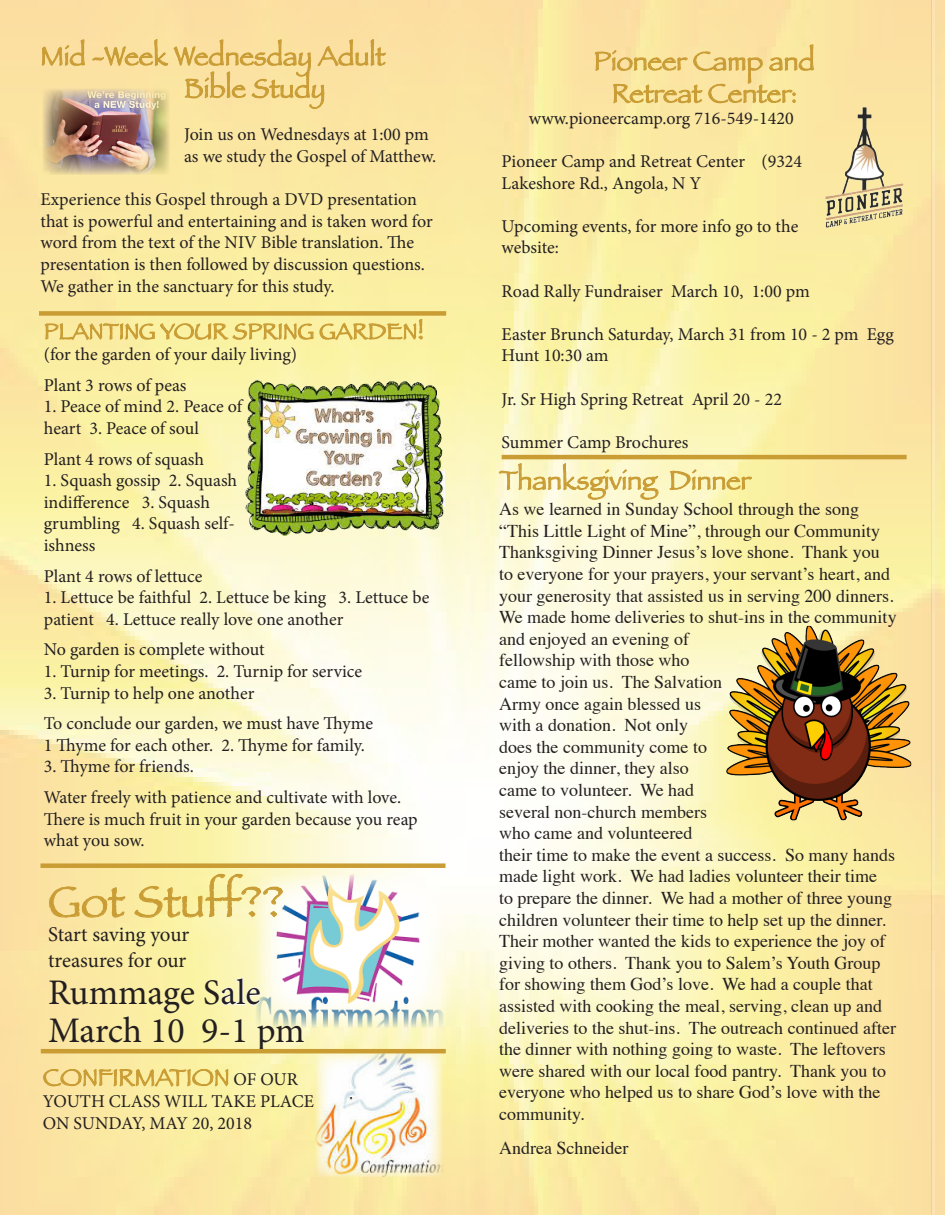
<style>
.page{position:relative;width:945px;height:1215px;background:#fff}
.page>*{position:absolute;margin:0;border:0;box-sizing:border-box;transform-origin:0 0}
.t1{font:45px "Papyrus";color:#c99c34}
.t2{font:36px "Minion Pro";letter-spacing:-.005em;color:#231f20}
.t3{font:27px "Papyrus";color:#c99c34}
.t4{font:24px "Papyrus";color:#c99c34}
.t5{font:22.5px "Papyrus";color:#c99c34}
.t6{font:21px "Minion Pro";letter-spacing:-.005em;color:#231f20}
.t7{font:18px/21.6px "Minion Pro";letter-spacing:-.005em;color:#231f20}
.t8{font:18px/21.6px "Times";color:#231f20}
.s1{font-size:27px}
.s2{font-family:"Minion Pro";font-size:18px;color:#231f20}
.s3{font-family:"Minion Pro";font-size:22.5px}
</style>
<div class="page">
<img style="left:0;top:0;width:945px;height:1215px">
<svg style="left:594px;top:34px;width:220px;height:112px"></svg>
<div style="left:40px;top:863px;width:406px;height:5px;background:#c99c34"></div>
<svg style="left:42px;top:29px;width:43px;height:37px"></svg>
<svg style="left:92px;top:39px;width:294px;height:102px"></svg>
<img style="left:821px;top:103px;width:91px;height:130px">
<hr style="left:502px;top:455px;width:405px;height:4px;background:#c99c34">
<div style="left:39px;top:311px;width:407px;height:5px;background:#c99c34"></div>
<img style="left:43px;top:89px;width:127px;height:86px">
<svg style="left:43px;top:1065px;width:186px;height:29px"></svg>
<svg style="left:44px;top:299px;width:379px;height:63px"></svg>
<img style="left:243px;top:380px;width:202px;height:155px">
<svg style="left:499px;top:453px;width:160px;height:47px"></svg>
<svg style="left:669px;top:453px;width:83px;height:44px"></svg>
<img style="left:726px;top:626px;width:185px;height:194px">
<img style="left:316px;top:1053px;width:127px;height:124px">
<img style="left:256px;top:874px;width:190px;height:154px">
<svg style="left:49px;top:886px;width:77px;height:66px"></svg>
<svg style="left:134px;top:873px;width:149px;height:94px"></svg>
<svg style="left:220px;top:976px;width:42px;height:30px"></svg>
<hr style="left:41px;top:1049px;width:405px;height:4px;background:#c99c34">
<p class="t3" style="left:40px;top:40px;width:346px">Mid -Week Wednesday Adult</p>
<p class="t3" style="left:184px;top:72px;width:143px">Bible Study</p>
<p class="t7" style="left:184px;top:124px;width:254px">Join us on Wednesdays at 1:00 pm as we study the Gospel of Matthew.</p>
<p class="t7" style="left:40px;top:189px;width:394px">Experience this Gospel through a DVD presentation that is powerful and entertaining and is taken word for word from the text of the NIV Bible translation. The presentation is then followed by discussion questions.<br>We gather in the sanctuary for this study.</p>
<p class="t5" style="left:44px;top:318px;width:382px">PLANTING YOUR SPRING GARDEN<span class="s1">!</span></p>
<p class="t7" style="left:44px;top:344px;width:255px">(for the garden of your daily living)</p>
<p class="t7" style="left:44px;top:374px;width:144px">Plant 3 rows of peas</p>
<p class="t7" style="left:44px;top:396px;width:200px">1. Peace of mind 2. Peace of heart 3. Peace of soul</p>
<p class="t7" style="left:44px;top:448px;width:162px">Plant 4 rows of squash</p>
<p class="t7" style="left:44px;top:470px;width:195px">1. Squash gossip 2. Squash indifference 3. Squash grumbling 4. Squash self&shy;ishness</p>
<p class="t7" style="left:44px;top:565px;width:160px">Plant 4 rows of lettuce</p>
<p class="t7" style="left:44px;top:587px;width:387px">1. Lettuce be faithful 2. Lettuce be king 3. Lettuce be patient 4. Lettuce really love one another</p>
<p class="t7" style="left:44px;top:639px;width:222px">No garden is complete without</p>
<p class="t7" style="left:44px;top:661px;width:320px">1. Turnip for meetings. 2. Turnip for service</p>
<p class="t7" style="left:44px;top:682px;width:212px">3. Turnip to help one another</p>
<p class="t7" style="left:44px;top:713px;width:331px">To conclude our garden, we must have Thyme</p>
<p class="t7" style="left:44px;top:734px;width:323px">1 Thyme for each other. 2. Thyme for family.</p>
<p class="t7" style="left:44px;top:756px;width:152px">3. Thyme for friends.</p>
<p class="t7" style="left:44px;top:787px;width:375px">Water freely with patience and cultivate with love.<br>There is much fruit in your garden because you reap what you sow.</p>
<p class="t1" style="left:48px;top:874px;width:238px">Got Stuff??</p>
<p class="t6" style="left:48px;top:921px;width:143px">Start saving your</p>
<p class="t6" style="left:48px;top:946px;width:140px">treasures for our</p>
<p class="t2" style="left:48px;top:969px;width:214px">Rummage Sale</p>
<p class="t2" style="left:48px;top:1006px;width:258px">March 10 9-1 pm</p>
<p class="t4" style="left:43px;top:1063px;width:257px">CONFIRMATION <span class="s2">OF OUR</span></p>
<p class="t7" style="left:43px;top:1091px;width:273px">YOUTH CLASS WILL TAKE PLACE<br>ON SUNDAY, MAY 20, 2018</p>
<p class="t3" style="left:594px;top:45px;width:223px">Pioneer Camp and</p>
<p class="t3" style="left:612px;top:77px;width:186px">Retreat Center<span class="s3">:</span></p>
<p class="t7" style="left:529px;top:107px;width:266px">www.pioneercamp.org 716-549-1420</p>
<p class="t7" style="left:502px;top:151px;width:302px">Pioneer Camp and Retreat Center (9324<br>Lakeshore Rd., Angola, N Y</p>
<p class="t7" style="left:502px;top:215px;width:298px">Upcoming events, for more info go to the website:</p>
<p class="t7" style="left:502px;top:280px;width:310px">Road Rally Fundraiser March 10, 1:00 pm</p>
<p class="t7" style="left:502px;top:323px;width:394px">Easter Brunch Saturday, March 31 from 10 - 2 pm Egg<br>Hunt 10:30 am</p>
<p class="t7" style="left:502px;top:388px;width:282px">Jr. Sr High Spring Retreat April 20 - 22</p>
<p class="t7" style="left:502px;top:431px;width:188px">Summer Camp Brochures</p>
<p class="t3" style="left:499px;top:464px;width:253px">Thanksgiving Dinner</p>
<p class="t8" style="left:499px;top:497px;width:399px">As we learned in Sunday School through the song “This Little Light of Mine”, through our Community Thanksgiving Dinner Jesus’s love shone. Thank you to everyone for your prayers, your servant’s heart, and your generosity that assisted us in serving 200 dinners.<br>We made home deliveries to shut-ins in the community and enjoyed an evening of<br>fellowship with those who<br>came to join us. The Salvation<br>Army once again blessed us<br>with a donation. Not only<br>does the community come to<br>enjoy the dinner, they also<br>came to volunteer. We had<br>several non-church members<br>who came and volunteered<br>their time to make the event a success. So many hands made light work. We had ladies volunteer their time<br>to prepare the dinner. We had a mother of three young children volunteer their time to help set up the dinner.<br>Their mother wanted the kids to experience the joy of giving to others. Thank you to Salem’s Youth Group for showing them God’s love. We had a couple that assisted with cooking the meal, serving, clean up and deliveries to the shut-ins. The outreach continued after the dinner with nothing going to waste. The leftovers were shared with our local food pantry. Thank you to everyone who helped us to share God’s love with the community.</p>
<p class="t8" style="left:499px;top:1136px;width:131px">Andrea Schneider</p>
</div>
